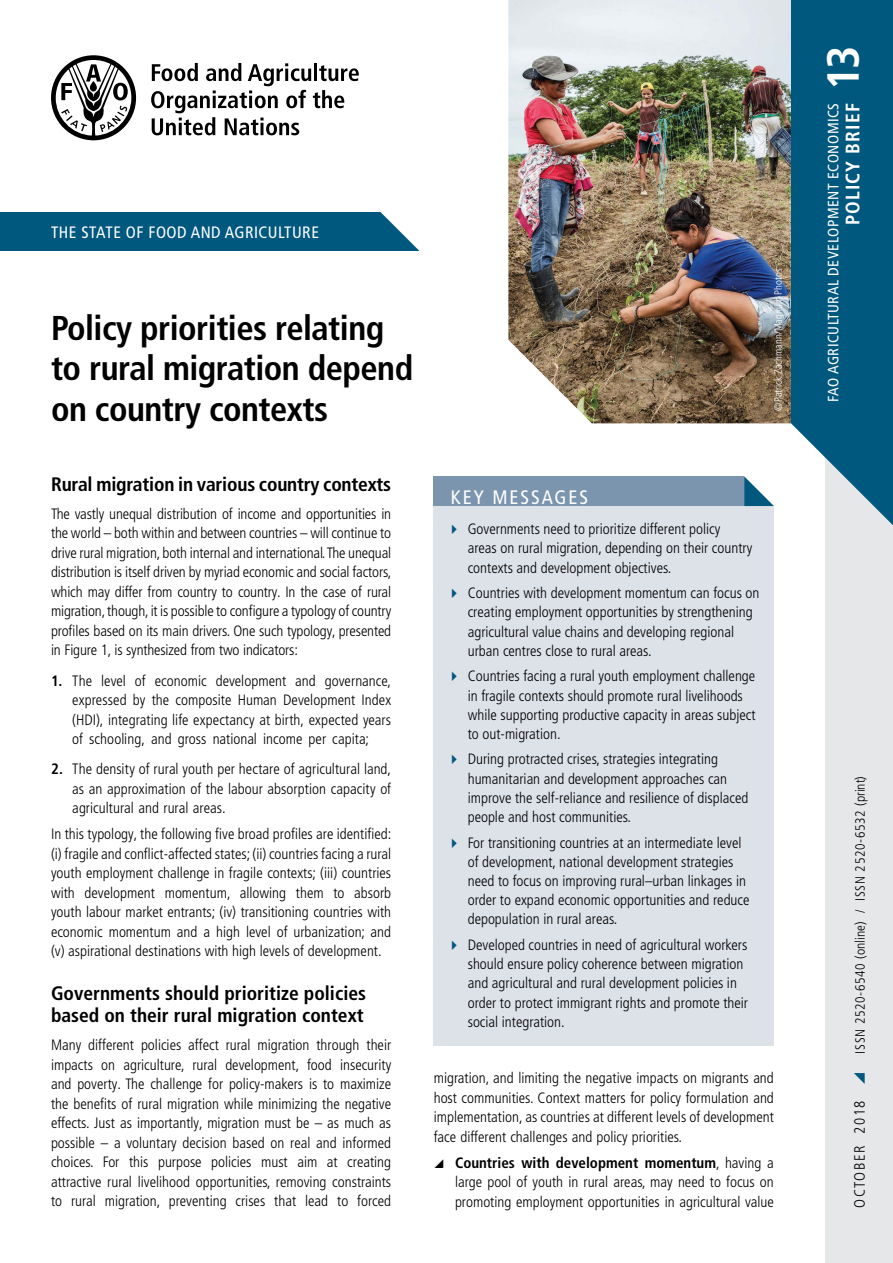
<style>
.page{position:relative;width:893px;height:1263px;background:#fff}
.page>*{position:absolute;margin:0;border:0;box-sizing:border-box;transform-origin:0 0}
.t1{font:700 condensed 45px "Frutiger LT Pro";color:#fff}
.t2{font:700 condensed 34.5px/40.5px "Frutiger LT Pro";letter-spacing:-.015em;color:#000}
.t3{font:700 condensed 19.5px/22.5px "Frutiger LT Pro";color:#000}
.t4{font:700 condensed 19.5px "Frutiger LT Pro";letter-spacing:.06em;color:#fff}
.t5{font:condensed 19.5px "Frutiger LT Pro";letter-spacing:.1em;color:#fff}
.t6{font:condensed 16.5px "Frutiger LT Pro";letter-spacing:.03em;color:#fff}
.t7{font:300 condensed 15px/19.5px "Frutiger LT Pro";color:#000;text-align:justify}
.t8{font:condensed 15px "Frutiger LT Pro";letter-spacing:.03em;color:#fff}
.t9{font:300 condensed 15px "Frutiger LT Pro";letter-spacing:.1em;color:#000}
.t10{font:300 condensed 13.5px "Frutiger LT Pro";letter-spacing:.05em;color:#000}
.t11{font:300 condensed 10.5px "Frutiger LT Pro";color:#fff}
.s1{font-weight:700}
</style>
<div class="page">
<div style="left:825px;top:355px;width:68px;height:908px;background:#e6e7e8"></div>
<svg style="left:791px;top:0;width:102px;height:526px;background:#176789"></svg>
<svg style="left:51px;top:55px;width:85px;height:85px"></svg>
<svg style="left:151px;top:63px;width:208px;height:72px"></svg>
<div style="left:0;top:213px;width:476px;height:38px;background:#00587e"></div>
<svg style="left:343px;top:212px;width:133px;height:39px"></svg>
<img style="left:508px;top:0;width:283px;height:423px">
<div style="left:434px;top:476px;width:340px;height:570px;background:#dde1e8"></div>
<div style="left:434px;top:476px;width:310px;height:30px;background:#7c95af"></div>
<svg style="left:744px;top:476px;width:30px;height:30px"></svg>
<p class="t6" style="left:51px;top:223px;width:269px">THE STATE OF FOOD AND AGRICULTURE</p>
<h2 class="t2" style="left:51px;top:307px;width:364px">Policy priorities relating to rural migration depend on country contexts</h2>
<h3 class="t3" style="left:51px;top:473px;width:342px">Rural migration in various country contexts</h3>
<p class="t7" style="left:51px;top:504px;width:342px">The vastly unequal distribution of income and opportunities in the world – both within and between countries – will continue to drive rural migration, both internal and international. The unequal distribution is itself driven by myriad economic and social factors, which may differ from country to country. In the case of rural migration, though, it is possible to configure a typology of country profiles based on its main drivers. One such typology, presented in Figure 1, is synthesized from two indicators:</p>
<p class="t7" style="left:72px;top:671px;width:320px;text-indent:-21px"><span class="s1">1.</span> The level of economic development and governance, expressed by the composite Human Development Index (HDI), integrating life expectancy at birth, expected years of schooling, and gross national income per capita;</p>
<p class="t7" style="left:72px;top:759px;width:320px;text-indent:-21px"><span class="s1">2.</span> The density of rural youth per hectare of agricultural land, as an approximation of the labour absorption capacity of agricultural and rural areas.</p>
<p class="t7" style="left:51px;top:824px;width:342px">In this typology, the following five broad profiles are identified: (i) fragile and conflict-affected states; (ii) countries facing a rural youth employment challenge in fragile contexts; (iii) countries with development momentum, allowing them to absorb youth labour market entrants; (iv) transitioning countries with economic momentum and a high level of urbanization; and (v) aspirational destinations with high levels of development.</p>
<h3 class="t3" style="left:51px;top:982px;width:317px">Governments should prioritize policies based on their rural migration context</h3>
<p class="t7" style="left:51px;top:1035px;width:342px">Many different policies affect rural migration through their impacts on agriculture, rural development, food insecurity and poverty. The challenge for policy-makers is to maximize the benefits of rural migration while minimizing the negative effects. Just as importantly, migration must be – as much as possible – a voluntary decision based on real and informed choices. For this purpose policies must aim at creating attractive rural livelihood opportunities, removing constraints to rural migration, preventing crises that lead to forced</p>
<p class="t11" style="left:772px;top:411px;width:143px;rotate:-90deg">©Patrick Zachmann/Magnum Photos</p>
<h3 class="t5" style="left:451px;top:485px;width:139px">KEY MESSAGES</h3>
<p class="t7" style="left:468px;top:519px;width:286px;text-align:left">Governments need to prioritize different policy areas on rural migration, depending on their country contexts and development objectives.</p>
<p class="t7" style="left:468px;top:583px;width:293px;text-align:left">Countries with development momentum can focus on creating employment opportunities by strengthening agricultural value chains and developing regional urban centres close to rural areas.</p>
<p class="t7" style="left:468px;top:667px;width:289px;text-align:left">Countries facing a rural youth employment challenge in fragile contexts should promote rural livelihoods while supporting productive capacity in areas subject to out-migration.</p>
<p class="t7" style="left:468px;top:750px;width:282px;text-align:left">During protracted crises, strategies integrating humanitarian and development approaches can improve the self-reliance and resilience of displaced people and host communities.</p>
<p class="t7" style="left:468px;top:833px;width:283px;text-align:left">For transitioning countries at an intermediate level of development, national development strategies need to focus on improving rural–urban linkages in order to expand economic opportunities and reduce depopulation in rural areas.</p>
<p class="t7" style="left:468px;top:935px;width:282px;text-align:left">Developed countries in need of agricultural workers should ensure policy coherence between migration and agricultural and rural development policies in order to protect immigrant rights and promote their social integration.</p>
<p class="t7" style="left:434px;top:1068px;width:342px">migration, and limiting the negative impacts on migrants and host communities. Context matters for policy formulation and implementation, as countries at different levels of development face different challenges and policy priorities.</p>
<p class="t7" style="left:455px;top:1153px;width:320px"><span class="s1">Countries with development momentum</span>, having a large pool of youth in rural areas, may need to focus on promoting employment opportunities in agricultural value</p>
<h1 class="t1" style="left:816px;top:90px;width:47px;rotate:-90deg">13</h1>
<p class="t8" style="left:824px;top:402px;width:300px;rotate:-90deg">FAO AGRICULTURAL DEVELOPMENT ECONOMICS</p>
<h3 class="t4" style="left:841px;top:225px;width:124px;rotate:-90deg">POLICY BRIEF</h3>
<p class="t10" style="left:852px;top:1053px;width:279px;rotate:-90deg">ISSN 2520-6540 (online) / ISSN 2520-6532 (print)</p>
<p class="t9" style="left:851px;top:1208px;width:109px;rotate:-90deg">OCTOBER 2018</p>
</div>
